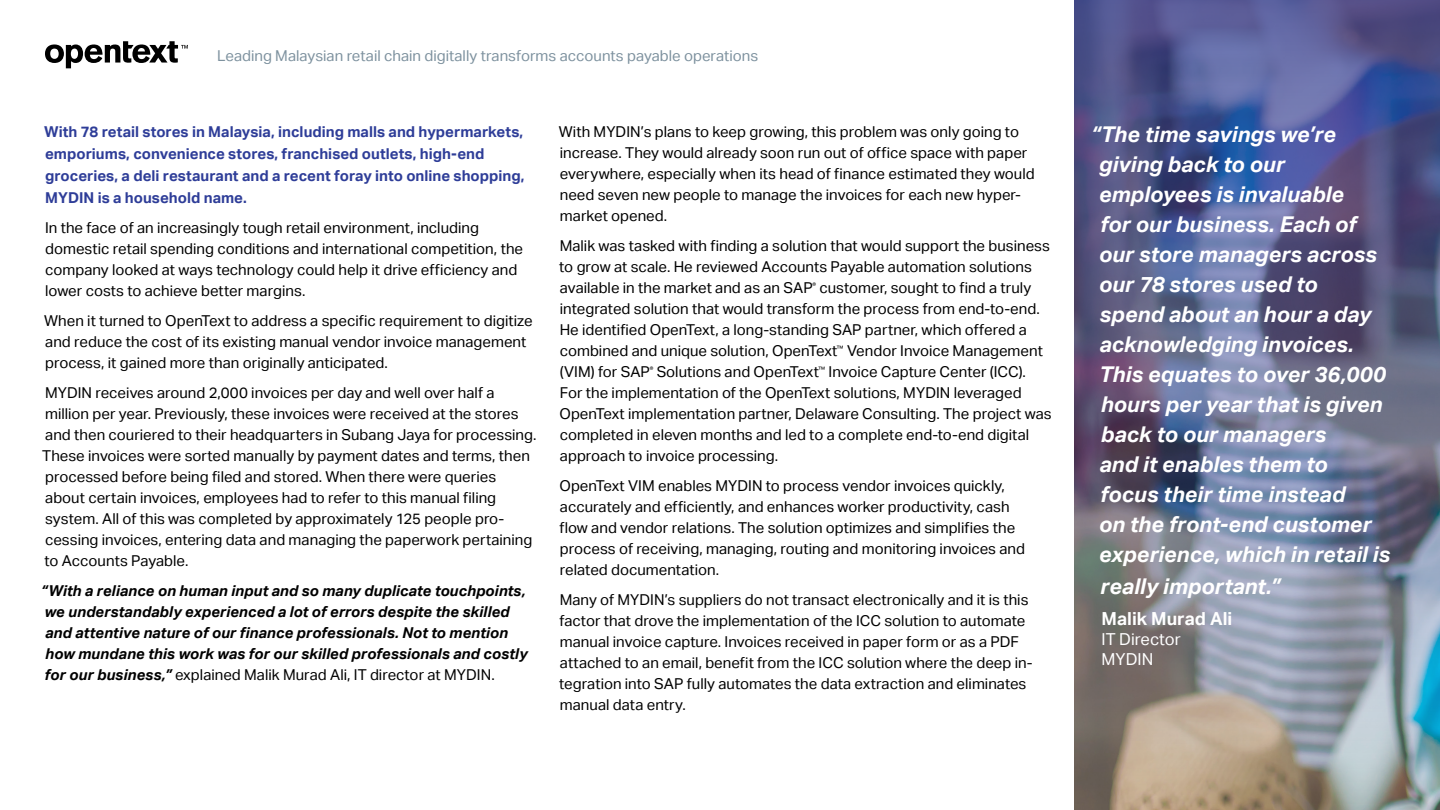
<style>
.page{position:relative;width:1440px;height:810px;background:#fff}
.page>*{position:absolute;margin:0;border:0;box-sizing:border-box;transform-origin:0 0}
.t1{font:italic 700 21.75px/30px "Aktiv Grotesk";color:#fff}
.t2{font:700 18px "Aktiv Grotesk";color:#fff}
.t3{font:16.5px/19.8px "Aktiv Grotesk";color:#fff}
.t4{font:15px/21px "Aktiv Grotesk";color:#000}
.t5{font:italic 700 15px/21px "Aktiv Grotesk";color:#000}
.t6{font:700 15px/21.8px "Aktiv Grotesk";color:#2e3d98}
.t7{font:15px "Aktiv Grotesk";color:#7e929f}
.s1{font-weight:400;font-style:normal}
</style>
<div class="page">
<svg style="left:45px;top:41px;width:143px;height:27px"></svg>
<img style="left:1074px;top:0;width:366px;height:810px">
<p class="t7" style="left:217px;top:47px;width:543px">Leading Malaysian retail chain digitally transforms accounts payable operations</p>
<p class="t6" style="left:44px;top:121px;width:482px">With 78 retail stores in Malaysia, including malls and hypermarkets, emporiums, convenience stores, franchised outlets, high-end groceries, a deli restaurant and a recent foray into online shopping, MYDIN is a household name.</p>
<p class="t4" style="left:45px;top:217px;width:480px">In the face of an increasingly tough retail environment, including domestic retail spending conditions and international competition, the company looked at ways technology could help it drive efficiency and lower costs to achieve better margins.</p>
<p class="t4" style="left:44px;top:310px;width:490px">When it turned to OpenText to address a specific requirement to digitize and reduce the cost of its existing manual vendor invoice management process, it gained more than originally anticipated.</p>
<p class="t4" style="left:42px;top:382px;width:496px">MYDIN receives around 2,000 invoices per day and well over half a million per year. Previously, these invoices were received at the stores and then couriered to their headquarters in Subang Jaya for processing.<br>These invoices were sorted manually by payment dates and terms, then processed before being filed and stored. When there were queries about certain invoices, employees had to refer to this manual filing system. All of this was completed by approximately 125 people pro&shy;cessing invoices, entering data and managing the paperwork pertaining to Accounts Payable.</p>
<p class="t5" style="left:41px;top:580px;width:488px">“With a reliance on human input and so many duplicate touchpoints, we understandably experienced a lot of errors despite the skilled and attentive nature of our finance professionals. Not to mention how mundane this work was for our skilled professionals and costly for our business,” <span class="s1">explained Malik Murad Ali, IT director at MYDIN.</span></p>
<p class="t4" style="left:559px;top:122px;width:477px">With MYDIN’s plans to keep growing, this problem was only going to increase. They would already soon run out of office space with paper everywhere, especially when its head of finance estimated they would need seven new people to manage the invoices for each new hyper&shy;market opened.</p>
<p class="t4" style="left:559px;top:236px;width:494px">Malik was tasked with finding a solution that would support the business to grow at scale. He reviewed Accounts Payable automation solutions available in the market and as an SAP<sup>®</sup> customer, sought to find a truly integrated solution that would transform the process from end-to-end.<br>He identified OpenText, a long-standing SAP partner, which offered a combined and unique solution, OpenText<sup>™</sup> Vendor Invoice Management (VIM) for SAP<sup>®</sup> Solutions and OpenText<sup>™</sup> Invoice Capture Center (ICC).<br>For the implementation of the OpenText solutions, MYDIN leveraged OpenText implementation partner, Delaware Consulting. The project was completed in eleven months and led to a complete end-to-end digital approach to invoice processing.</p>
<p class="t4" style="left:559px;top:476px;width:467px">OpenText VIM enables MYDIN to process vendor invoices quickly, accurately and efficiently, and enhances worker productivity, cash flow and vendor relations. The solution optimizes and simplifies the process of receiving, managing, routing and monitoring invoices and related documentation.</p>
<p class="t4" style="left:559px;top:590px;width:475px">Many of MYDIN’s suppliers do not transact electronically and it is this factor that drove the implementation of the ICC solution to automate manual invoice capture. Invoices received in paper form or as a PDF attached to an email, benefit from the ICC solution where the deep in&shy;tegration into SAP fully automates the data extraction and eliminates manual data entry.</p>
<p class="t1" style="left:1099px;top:120px;width:293px;text-indent:-8px">“The time savings we’re giving back to our employees is invaluable<br>for our business. Each of our store managers across our 78 stores used to<br>spend about an hour a day acknowledging invoices.<br>This equates to over 36,000 hours per year that is given back to our managers<br>and it enables them to focus their time instead<br>on the front-end customer experience, which in retail is</p>
<h1 class="t1" style="left:1100px;top:572px;width:182px">really important.”</h1>
<p class="t2" style="left:1102px;top:608px;width:132px">Malik Murad Ali</p>
<p class="t3" style="left:1102px;top:629px;width:81px">IT Director<br>MYDIN</p>
</div>
